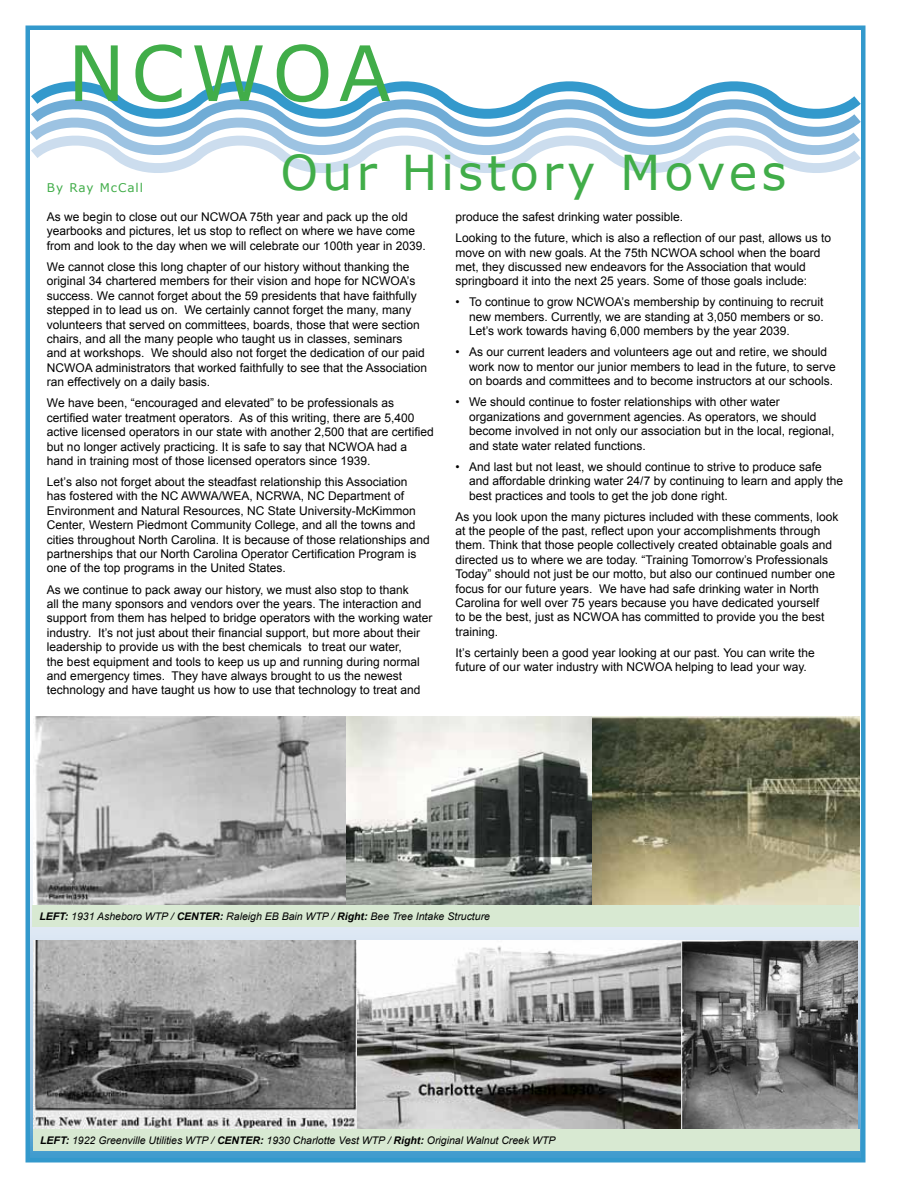
<style>
.page{position:relative;width:918px;height:1188px;background:#fff}
.page>*{position:absolute;margin:0;border:0;box-sizing:border-box;transform-origin:0 0}
.t1{font:76.5px "Verdana";letter-spacing:.08em;color:#41ad49}
.t2{font:48px "Verdana";letter-spacing:.08em;color:#41ad49}
.t3{font:12px/14.4px "Arial";color:#000}
.t4{font:12px "Verdana";letter-spacing:.08em;color:#41ad49}
.t5{font:italic 10.5px "Arial";color:#000}
.s1{font-weight:700}
</style>
<div class="page">
<svg style="left:31px;top:763px;width:830px;height:394px;background:#b0d1e7"></svg>
<svg style="left:25px;top:68px;width:736px;height:18px"></svg>
<svg style="left:25px;top:86px;width:836px;height:36px"></svg>
<svg style="left:25px;top:122px;width:836px;height:65px"></svg>
<div style="left:26px;top:26px;width:840px;height:1136px;border:4px solid #39c"></div>
<img style="left:33px;top:717px;width:517px;height:189px">
<img style="left:550px;top:717px;width:309px;height:189px">
<div style="left:33px;top:906px;width:826px;height:21px;background:#d8e9d2"></div>
<img style="left:33px;top:941px;width:825px;height:189px">
<div style="left:33px;top:1130px;width:827px;height:21px;background:#d8e9d2"></div>
<h1 class="t1" style="left:68px;top:21px;width:325px">NCWOA</h1>
<p class="t4" style="left:47px;top:179px;width:98px">By Ray McCall</p>
<h2 class="t2" style="left:280px;top:139px;width:507px">Our History Moves</h2>
<p class="t3" style="left:47px;top:210px;width:380px">As we begin to close out our NCWOA 75th year and pack up the old yearbooks and pictures, let us stop to reflect on where we have come from and look to the day when we will celebrate our 100th year in 2039.</p>
<p class="t3" style="left:47px;top:260px;width:382px">We cannot close this long chapter of our history without thanking the original 34 chartered members for their vision and hope for NCWOA’s success. We cannot forget about the 59 presidents that have faithfully stepped in to lead us on. We certainly cannot forget the many, many volunteers that served on committees, boards, those that were section chairs, and all the many people who taught us in classes, seminars<br>and at workshops. We should also not forget the dedication of our paid NCWOA administrators that worked faithfully to see that the Association ran effectively on a daily basis.</p>
<p class="t3" style="left:47px;top:396px;width:388px">We have been, “encouraged and elevated” to be professionals as certified water treatment operators. As of this writing, there are 5,400 active licensed operators in our state with another 2,500 that are certified but no longer actively practicing. It is safe to say that NCWOA had a hand in training most of those licensed operators since 1939.</p>
<p class="t3" style="left:47px;top:475px;width:384px">Let’s also not forget about the steadfast relationship this Association has fostered with the NC AWWA/WEA, NCRWA, NC Department of Environment and Natural Resources, NC State University-McKimmon Center, Western Piedmont Community College, and all the towns and cities throughout North Carolina. It is because of those relationships and partnerships that our North Carolina Operator Certification Program is one of the top programs in the United States.</p>
<p class="t3" style="left:47px;top:582px;width:387px">As we continue to pack away our history, we must also stop to thank<br>all the many sponsors and vendors over the years. The interaction and support from them has helped to bridge operators with the working water industry. It’s not just about their financial support, but more about their leadership to provide us with the best chemicals to treat our water,<br>the best equipment and tools to keep us up and running during normal and emergency times. They have always brought to us the newest technology and have taught us how to use that technology to treat and</p>
<p class="t3" style="left:456px;top:206px;width:377px;line-height:21.1px">produce the safest drinking water possible.<br>Looking to the future, which is also a reflection of our past, allows us to</p>
<p class="t3" style="left:456px;top:245px;width:366px">move on with new goals. At the 75th NCWOA school when the board met, they discussed new endeavors for the Association that would springboard it into the next 25 years. Some of those goals include:</p>
<p class="t3" style="left:469px;top:295px;width:356px;text-align:justify;text-indent:-14px">• To continue to grow NCWOA’s membership by continuing to recruit new members. Currently, we are standing at 3,050 members or so.<br>Let’s work towards having 6,000 members by the year 2039.</p>
<p class="t3" style="left:469px;top:345px;width:368px;text-indent:-14px">• As our current leaders and volunteers age out and retire, we should work now to mentor our junior members to lead in the future, to serve on boards and committees and to become instructors at our schools.</p>
<p class="t3" style="left:469px;top:395px;width:367px;text-indent:-14px">• We should continue to foster relationships with other water organizations and government agencies. As operators, we should become involved in not only our association but in the local, regional, and state water related functions.</p>
<p class="t3" style="left:469px;top:459px;width:375px;text-indent:-14px">• And last but not least, we should continue to strive to produce safe and affordable drinking water 24/7 by continuing to learn and apply the best practices and tools to get the job done right.</p>
<p class="t3" style="left:456px;top:509px;width:384px">As you look upon the many pictures included with these comments, look at the people of the past, reflect upon your accomplishments through them. Think that those people collectively created obtainable goals and directed us to where we are today. “Training Tomorrow’s Professionals Today” should not just be our motto, but also our continued number one focus for our future years. We have had safe drinking water in North Carolina for well over 75 years because you have dedicated yourself<br>to be the best, just as NCWOA has committed to provide you the best training.</p>
<p class="t3" style="left:456px;top:646px;width:361px">It’s certainly been a good year looking at our past. You can write the future of our water industry with NCWOA helping to lead your way.</p>
<p class="t5" style="left:39px;top:910px;width:452px"><span class="s1">LEFT:</span> 1931 Asheboro WTP / <span class="s1">CENTER:</span> Raleigh EB Bain WTP / <span class="s1">Right:</span> Bee Tree Intake Structure</p>
<p class="t5" style="left:40px;top:1134px;width:517px"><span class="s1">LEFT:</span> 1922 Greenville Utilities WTP / <span class="s1">CENTER:</span> 1930 Charlotte Vest WTP / <span class="s1">Right:</span> Original Walnut Creek WTP</p>
</div>
